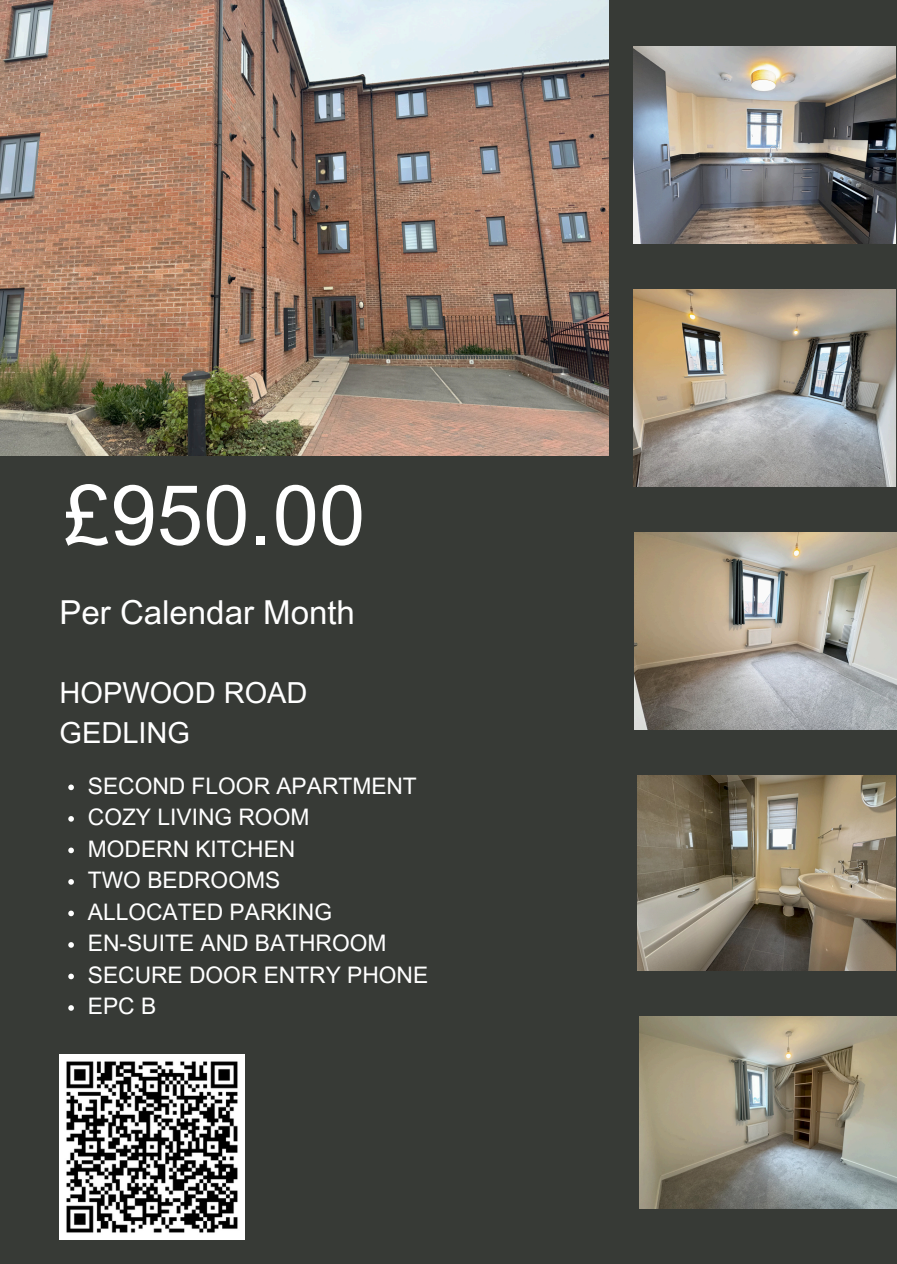
<style>
.page{position:relative;width:897px;height:1264px;background:#fff}
.page>*{position:absolute;margin:0;border:0;box-sizing:border-box;transform-origin:0 0}
.t1{font:83.25px "Arial MT Pro";color:#fff}
.t2{font:33px "Arial MT Pro";color:#fff}
.t3{font:28.95px/40.5px "Arial MT Pro";color:#fff}
.t4{font:22.8px "Arial MT Pro";color:#fff}
</style>
<div class="page">
<div style="left:0;top:0;width:897px;height:1263px;background:#373a36"></div>
<img style="left:0;top:0;width:608px;height:456px">
<img style="left:633px;top:289px;width:263px;height:197px">
<img style="left:633px;top:47px;width:263px;height:197px">
<img style="left:637px;top:775px;width:258px;height:195px">
<img style="left:634px;top:532px;width:262px;height:197px">
<img style="left:639px;top:1016px;width:257px;height:192px">
<img style="left:60px;top:1054px;width:184px;height:185px">
<svg style="left:68px;top:784px;width:6px;height:6px"></svg>
<svg style="left:68px;top:816px;width:6px;height:5px"></svg>
<svg style="left:68px;top:847px;width:6px;height:6px"></svg>
<svg style="left:68px;top:879px;width:6px;height:5px"></svg>
<svg style="left:68px;top:910px;width:6px;height:6px"></svg>
<svg style="left:68px;top:942px;width:6px;height:5px"></svg>
<svg style="left:68px;top:973px;width:6px;height:6px"></svg>
<svg style="left:68px;top:1005px;width:6px;height:5px"></svg>
<p class="t1" style="left:64px;top:484px;width:302px">£950.00</p>
<p class="t2" style="left:60px;top:600px;width:297px">Per Calendar Month</p>
<p class="t3" style="left:60px;top:675px;width:249px">HOPWOOD ROAD<br>GEDLING</p>
<p class="t4" style="left:88px;top:777px;width:330px">SECOND FLOOR APARTMENT</p>
<p class="t4" style="left:88px;top:808px;width:223px">COZY LIVING ROOM</p>
<p class="t4" style="left:88px;top:840px;width:209px">MODERN KITCHEN</p>
<p class="t4" style="left:88px;top:871px;width:194px">TWO BEDROOMS</p>
<p class="t4" style="left:88px;top:903px;width:246px">ALLOCATED PARKING</p>
<p class="t4" style="left:88px;top:934px;width:300px">EN-SUITE AND BATHROOM</p>
<p class="t4" style="left:88px;top:966px;width:342px">SECURE DOOR ENTRY PHONE</p>
<p class="t4" style="left:88px;top:997px;width:70px">EPC B</p>
</div>
